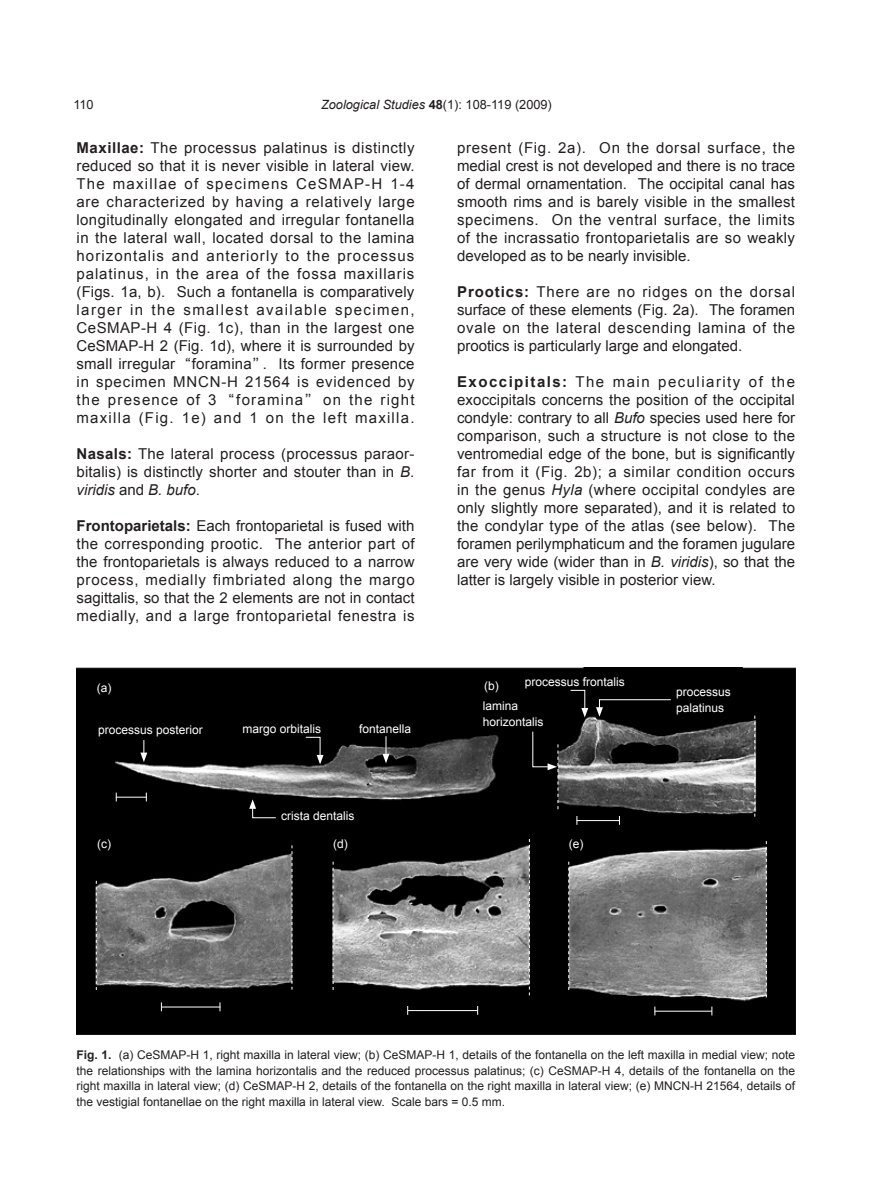
<style>
.page{position:relative;width:893px;height:1191px;background:#fff}
.page>*{position:absolute;margin:0;border:0;box-sizing:border-box;transform-origin:0 0}
.t1{font:15px/18px "Arial";letter-spacing:.01em;color:#231f20;text-align:justify}
.t2{font:italic 12.75px "Arial";color:#231f20}
.t3{font:12.75px "Arial";color:#231f20}
.t4{font:12px/15.8px "Arial";color:#231f20;text-align:justify}
.t5{font:12px/15.8px "Arial";color:#fff}
.s1{font-weight:700;font-style:normal}
.s2{font-style:normal}
.s3{font-weight:700}
.s4{font-family:"AR Hei B5";font-weight:300}
.s5{font-style:italic}
</style>
<div class="page">
<img style="left:77px;top:668px;width:718px;height:366px">
<svg style="left:140px;top:740px;width:7px;height:22px"></svg>
<hr style="left:116px;top:797px;width:31px;height:1px;background:#fff">
<svg style="left:249px;top:799px;width:28px;height:19px"></svg>
<svg style="left:305px;top:736px;width:19px;height:28px"></svg>
<svg style="left:383px;top:736px;width:6px;height:27px"></svg>
<svg style="left:570px;top:689px;width:18px;height:28px"></svg>
<svg style="left:596px;top:699px;width:75px;height:17px"></svg>
<hr style="left:576px;top:820px;width:44px;height:1px;background:#fff">
<svg style="left:532px;top:731px;width:27px;height:78px;background:#101010"></svg>
<svg style="left:754px;top:715px;width:1px;height:101px"></svg>
<hr style="left:654px;top:1010px;width:58px;height:1px;background:#fff">
<svg style="left:568px;top:861px;width:1px;height:129px"></svg>
<svg style="left:766px;top:841px;width:1px;height:156px"></svg>
<hr style="left:408px;top:1010px;width:70px;height:1px;background:#fff">
<svg style="left:333px;top:861px;width:1px;height:129px"></svg>
<svg style="left:529px;top:839px;width:1px;height:156px"></svg>
<hr style="left:162px;top:1006px;width:58px;height:1px;background:#fff">
<svg style="left:96px;top:881px;width:1px;height:109px"></svg>
<svg style="left:292px;top:845px;width:1px;height:144px"></svg>
<p class="t3" style="left:73px;top:96px;width:22px">110</p>
<p class="t2" style="left:321px;top:96px;width:232px">Zoological Studies <span class="s1">48</span><span class="s2">(1): 108-119 (2009)</span></p>
<p class="t1" style="left:77px;top:139px;width:340px"><span class="s3">Maxillae:</span> The processus palatinus is distinctly reduced so that it is never visible in lateral view.<br>The maxillae of specimens CeSMAP-H 1-4 are characterized by having a relatively large longitudinally elongated and irregular fontanella in the lateral wall, located dorsal to the lamina horizontalis and anteriorly to the processus palatinus, in the area of the fossa maxillaris (Figs. 1a, b). Such a fontanella is comparatively larger in the smallest available specimen, CeSMAP-H 4 (Fig. 1c), than in the largest one CeSMAP-H 2 (Fig. 1d), where it is surrounded by small irregular <span class="s4">“</span>foramina<span class="s4">”</span>. Its former presence in specimen MNCN-H 21564 is evidenced by the presence of 3 <span class="s4">“</span>foramina<span class="s4">”</span> on the right maxilla (Fig. 1e) and 1 on the left maxilla.</p>
<p class="t1" style="left:77px;top:445px;width:340px"><span class="s3">Nasals:</span> The lateral process (processus paraor&shy;bitalis) is distinctly shorter and stouter than in <span class="s5">B. viridis</span> and <span class="s5">B. bufo</span>.</p>
<p class="t1" style="left:77px;top:517px;width:340px"><span class="s3">Frontoparietals:</span> Each frontoparietal is fused with the corresponding prootic. The anterior part of the frontoparietals is always reduced to a narrow process, medially fimbriated along the margo sagittalis, so that the 2 elements are not in contact medially, and a large frontoparietal fenestra is</p>
<p class="t5" style="left:97px;top:680px;width:16px">(a)</p>
<p class="t5" style="left:98px;top:722px;width:106px">processus posterior</p>
<p class="t5" style="left:242px;top:721px;width:80px">margo orbitalis</p>
<p class="t5" style="left:359px;top:721px;width:54px">fontanella</p>
<p class="t5" style="left:281px;top:808px;width:75px">crista dentalis</p>
<p class="t1" style="left:457px;top:139px;width:340px">present (Fig. 2a). On the dorsal surface, the medial crest is not developed and there is no trace of dermal ornamentation. The occipital canal has smooth rims and is barely visible in the smallest specimens. On the ventral surface, the limits of the incrassatio frontoparietalis are so weakly developed as to be nearly invisible.</p>
<p class="t1" style="left:457px;top:283px;width:340px"><span class="s3">Prootics:</span> There are no ridges on the dorsal surface of these elements (Fig. 2a). The foramen ovale on the lateral descending lamina of the prootics is particularly large and elongated.</p>
<p class="t1" style="left:457px;top:373px;width:340px"><span class="s3">Exoccipitals:</span> The main peculiarity of the exoccipitals concerns the position of the occipital condyle: contrary to all <span class="s5">Bufo</span> species used here for comparison, such a structure is not close to the ventromedial edge of the bone, but is significantly far from it (Fig. 2b); a similar condition occurs in the genus <span class="s5">Hyla</span> (where occipital condyles are only slightly more separated), and it is related to the condylar type of the atlas (see below). The foramen perilymphaticum and the foramen jugulare are very wide (wider than in <span class="s5">B. viridis</span>), so that the latter is largely visible in posterior view.</p>
<p class="t5" style="left:484px;top:678px;width:16px">(b)</p>
<p class="t5" style="left:525px;top:674px;width:102px">processus frontalis</p>
<p class="t5" style="left:483px;top:698px;width:62px">lamina horizontalis</p>
<p class="t5" style="left:676px;top:684px;width:56px">processus palatinus</p>
<p class="t5" style="left:97px;top:836px;width:15px">(c)</p>
<p class="t5" style="left:333px;top:836px;width:16px">(d)</p>
<p class="t5" style="left:569px;top:836px;width:16px">(e)</p>
<p class="t4" style="left:77px;top:1046px;width:720px"><span class="s3">Fig. 1.</span> (a) CeSMAP-H 1, right maxilla in lateral view; (b) CeSMAP-H 1, details of the fontanella on the left maxilla in medial view; note the relationships with the lamina horizontalis and the reduced processus palatinus; (c) CeSMAP-H 4, details of the fontanella on the right maxilla in lateral view; (d) CeSMAP-H 2, details of the fontanella on the right maxilla in lateral view; (e) MNCN-H 21564, details of the vestigial fontanellae on the right maxilla in lateral view. Scale bars = 0.5 mm.</p>
</div>
